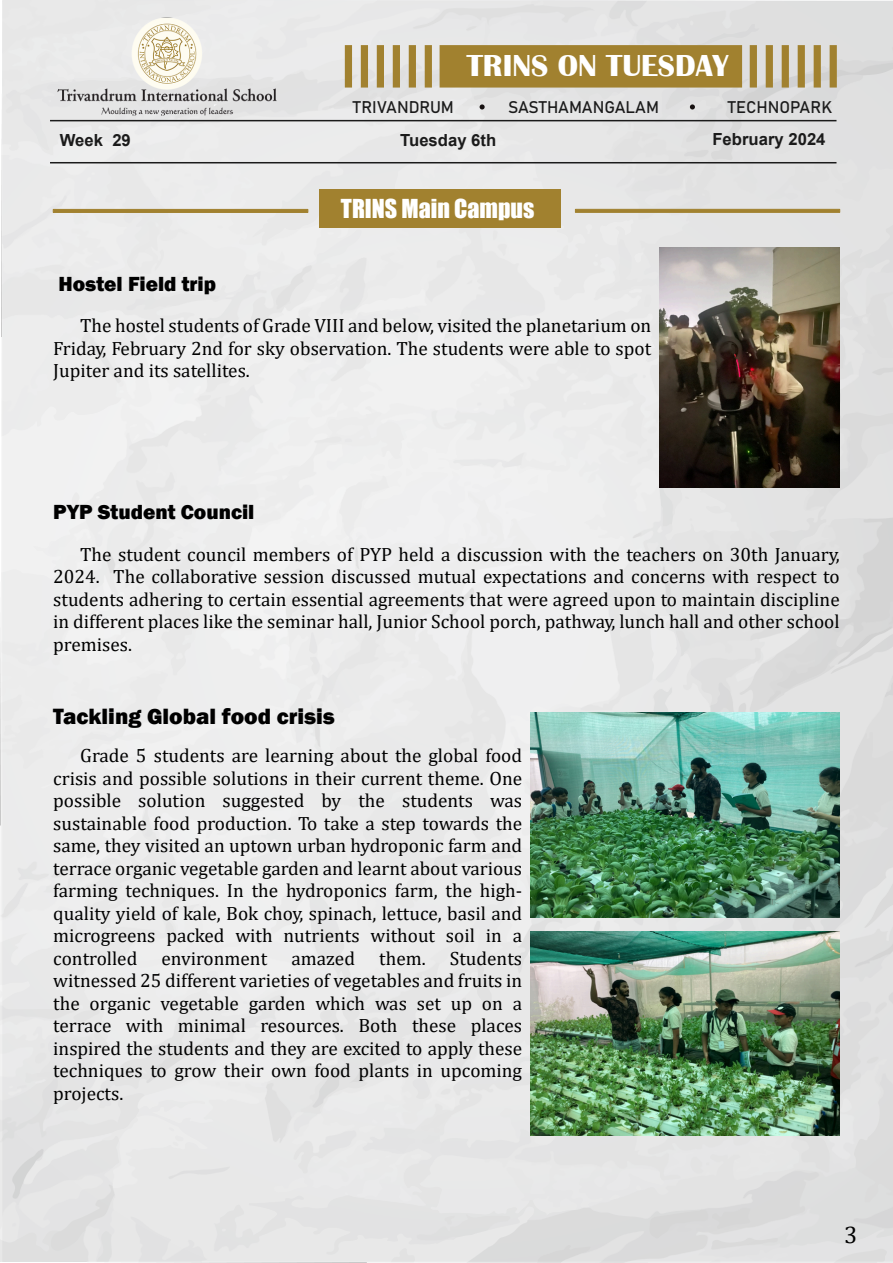
<style>
.page{position:relative;width:893px;height:1263px;background:#fff}
.page>*{position:absolute;margin:0;border:0;box-sizing:border-box;transform-origin:0 0}
.t1{font:700 31.35px "Britannic";color:#fff}
.t2{font:24px "Impact";color:#fff}
.t3{font:24px "Cambria Math";color:#000}
.t4{font:800 22.8px "Franklin Gothic";color:#000}
.t5{font:800 21px "Franklin Gothic";color:#000}
.t6{font:19.2px/22.5px "Cambria Math";color:#000;text-align:justify}
.t7{font:16.65px "Bahnschrift";color:#1b1b1b}
.t8{font:700 16.65px "Arial";color:#1b1b1b}
</style>
<div class="page">
<img style="left:0;top:0;width:893px;height:1263px">
<svg style="left:345px;top:45px;width:492px;height:43px;background:#af9656"></svg>
<hr style="left:50px;top:120px;width:786px;height:1px;background:#1b1b1b">
<hr style="left:50px;top:162px;width:786px;height:1px;background:#1b1b1b">
<svg style="left:480px;top:104px;width:5px;height:5px"></svg>
<svg style="left:690px;top:104px;width:5px;height:5px"></svg>
<img style="left:57px;top:18px;width:220px;height:97px">
<div style="left:319px;top:189px;width:242px;height:39px;background:#a1812f"></div>
<hr style="left:53px;top:209px;width:255px;height:4px;background:#a1812f">
<div style="left:575px;top:209px;width:265px;height:4px;background:#a1812f;border:1px solid #a1812f"></div>
<img style="left:660px;top:247px;width:180px;height:240px">
<img style="left:531px;top:712px;width:309px;height:206px">
<img style="left:531px;top:931px;width:309px;height:204px">
<h1 class="t1" style="left:467px;top:55px;width:263px">TRINS ON TUESDAY</h1>
<p class="t7" style="left:353px;top:100px;width:102px">TRIVANDRUM</p>
<p class="t7" style="left:508px;top:100px;width:152px">SASTHAMANGALAM</p>
<p class="t7" style="left:728px;top:100px;width:106px">TECHNOPARK</p>
<p class="t8" style="left:60px;top:134px;width:73px">Week 29</p>
<p class="t8" style="left:400px;top:133px;width:98px">Tuesday 6th</p>
<p class="t8" style="left:712px;top:133px;width:115px">February 2024</p>
<p class="t2" style="left:341px;top:199px;width:195px">TRINS Main Campus</p>
<p class="t5" style="left:58px;top:276px;width:159px">Hostel Field trip</p>
<p class="t6" style="left:53px;top:316px;width:600px;text-indent:27px">The hostel students of Grade VIII and below, visited the planetarium on Friday, February 2nd for sky observation. The students were able to spot Jupiter and its satellites.</p>
<p class="t5" style="left:53px;top:504px;width:203px">PYP Student Council</p>
<p class="t6" style="left:53px;top:544px;width:788px;text-indent:27px">The student council members of PYP held a discussion with the teachers on 30th January, 2024. The collaborative session discussed mutual expectations and concerns with respect to students adhering to certain essential agreements that were agreed upon to maintain discipline in different places like the seminar hall, Junior School porch, pathway, lunch hall and other school premises.</p>
<p class="t4" style="left:53px;top:708px;width:283px">Tackling Global food crisis</p>
<p class="t6" style="left:53px;top:746px;width:470px;text-indent:27px">Grade 5 students are learning about the global food crisis and possible solutions in their current theme. One possible solution suggested by the students was sustainable food production. To take a step towards the same, they visited an uptown urban hydroponic farm and terrace organic vegetable garden and learnt about various farming techniques. In the hydroponics farm, the high&shy;quality yield of kale, Bok choy, spinach, lettuce, basil and microgreens packed with nutrients without soil in a controlled</p>
<p class="t6" style="left:53px;top:948px;width:470px;text-indent:397px">Students witnessed 25 different varieties of vegetables and fruits in the organic vegetable garden which was set up on a terrace with minimal resources. Both these places inspired the students and they are excited to apply these techniques to grow their own food plants in upcoming projects.</p>
<p class="t6" style="left:162px;top:948px;width:107px">environment</p>
<p class="t6" style="left:291px;top:948px;width:65px">amazed</p>
<p class="t6" style="left:379px;top:948px;width:48px">them.</p>
<p class="t3" style="left:844px;top:1224px;width:15px">3</p>
</div>
